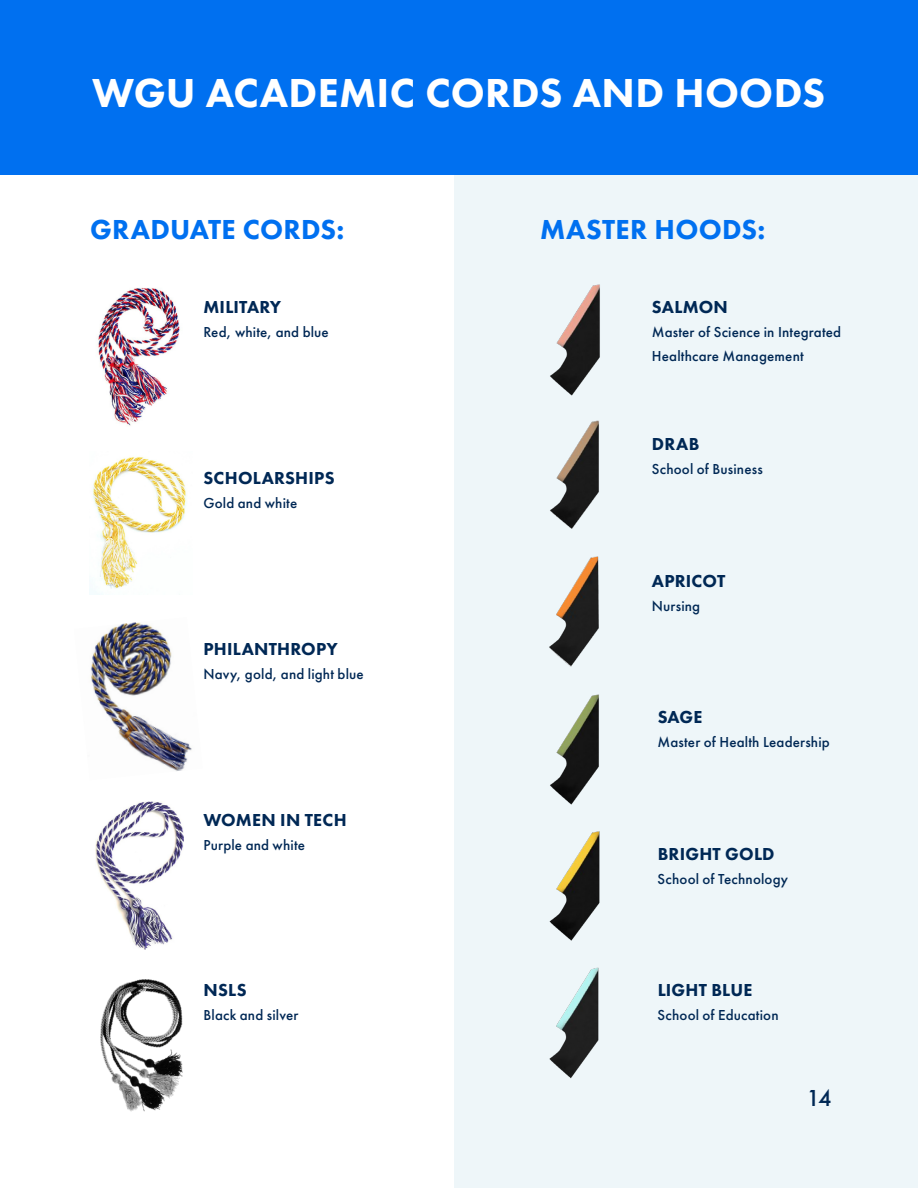
<style>
.page{position:relative;width:918px;height:1188px;background:#fff}
.page>*{position:absolute;margin:0;border:0;box-sizing:border-box;transform-origin:0 0}
.t1{font:800 42px "Futura PT";letter-spacing:.005em;color:#fff}
.t2{font:800 28.5px "Futura PT";letter-spacing:.01em;color:#0070f0}
.t3{font:500 24px "Futura PT";color:#002855}
.t4{font:800 18px "Futura PT";letter-spacing:.01em;color:#002855}
.t5{font:500 15px/24px "Futura PT";letter-spacing:.01em;color:#002855}
</style>
<div class="page">
<div style="left:454px;top:93px;width:464px;height:1095px;background:#eef6f9"></div>
<div style="left:0;top:0;width:918px;height:175px;background:#0070f0"></div>
<img style="left:98px;top:288px;width:82px;height:138px">
<img style="left:90px;top:457px;width:96px;height:138px">
<img style="left:90px;top:622px;width:102px;height:149px">
<img style="left:96px;top:802px;width:87px;height:147px">
<img style="left:100px;top:979px;width:83px;height:133px">
<img style="left:550px;top:284px;width:50px;height:112px">
<img style="left:550px;top:420px;width:49px;height:109px">
<img style="left:549px;top:556px;width:50px;height:111px">
<img style="left:550px;top:694px;width:49px;height:111px">
<img style="left:549px;top:831px;width:51px;height:110px">
<img style="left:549px;top:967px;width:50px;height:112px">
<h1 class="t1" style="left:92px;top:67px;width:735px">WGU ACADEMIC CORDS AND HOODS</h1>
<h2 class="t2" style="left:90px;top:211px;width:256px">GRADUATE CORDS:</h2>
<p class="t4" style="left:203px;top:296px;width:79px">MILITARY</p>
<p class="t5" style="left:203px;top:321px;width:127px">Red, white, and blue</p>
<p class="t4" style="left:203px;top:467px;width:133px">SCHOLARSHIPS</p>
<p class="t5" style="left:203px;top:491px;width:95px">Gold and white</p>
<p class="t4" style="left:203px;top:638px;width:136px">PHILANTHROPY</p>
<p class="t5" style="left:203px;top:662px;width:162px">Navy, gold, and light blue</p>
<p class="t4" style="left:203px;top:808px;width:145px">WOMEN IN TECH</p>
<p class="t5" style="left:203px;top:833px;width:103px">Purple and white</p>
<p class="t4" style="left:203px;top:979px;width:45px">NSLS</p>
<p class="t5" style="left:203px;top:1003px;width:97px">Black and silver</p>
<h2 class="t2" style="left:540px;top:211px;width:227px">MASTER HOODS:</h2>
<p class="t4" style="left:652px;top:296px;width:77px">SALMON</p>
<p class="t5" style="left:652px;top:321px;width:191px">Master of Science in Integrated<br>Healthcare Management</p>
<p class="t4" style="left:652px;top:433px;width:49px">DRAB</p>
<p class="t5" style="left:652px;top:457px;width:112px">School of Business</p>
<p class="t4" style="left:652px;top:569px;width:75px">APRICOT</p>
<p class="t5" style="left:652px;top:594px;width:50px">Nursing</p>
<p class="t4" style="left:658px;top:706px;width:46px">SAGE</p>
<p class="t5" style="left:658px;top:730px;width:174px">Master of Health Leadership</p>
<p class="t4" style="left:658px;top:843px;width:118px">BRIGHT GOLD</p>
<p class="t5" style="left:658px;top:867px;width:132px">School of Technology</p>
<p class="t4" style="left:658px;top:979px;width:96px">LIGHT BLUE</p>
<p class="t5" style="left:658px;top:1003px;width:123px">School of Education</p>
<h3 class="t3" style="left:806px;top:1083px;width:27px">14</h3>
</div>
